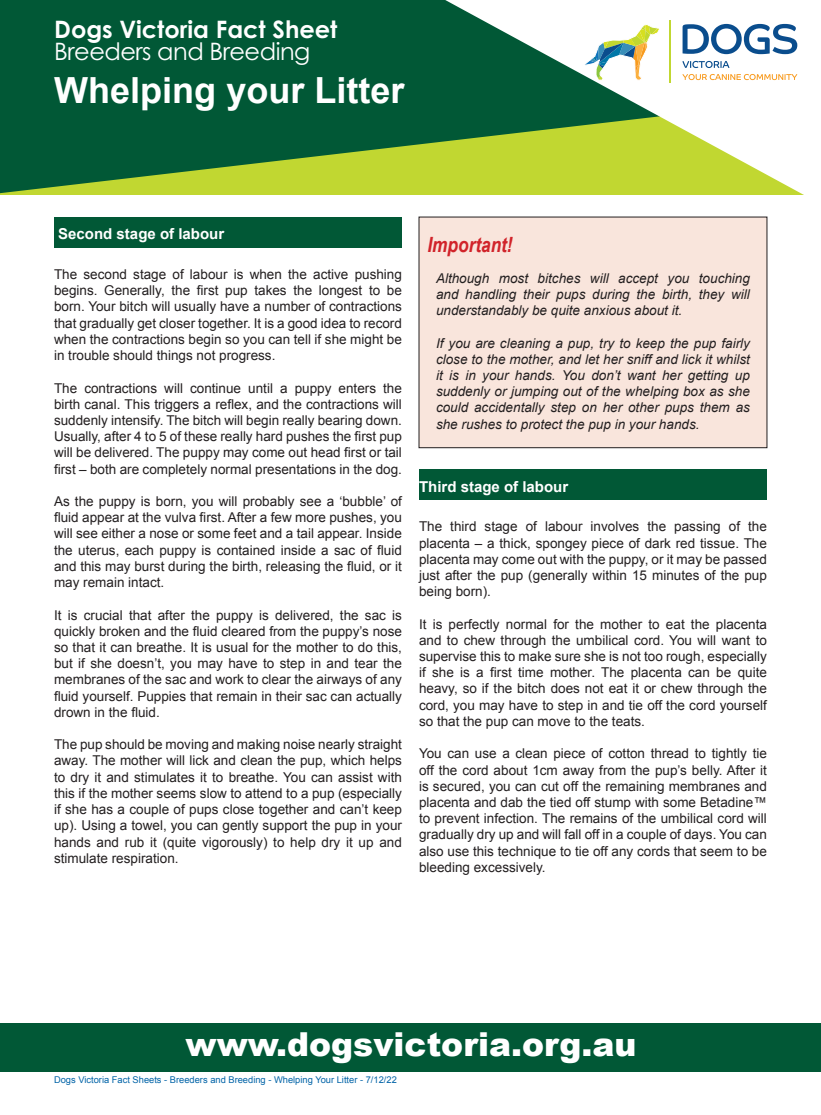
<style>
.page{position:relative;width:821px;height:1115px;background:#fff}
.page>*{position:absolute;margin:0;border:0;box-sizing:border-box;transform-origin:0 0}
.t1{font:700 36px "Arial";color:#fff}
.t2{font:900 33px "Arial";color:#fff}
.t3{font:700 24px "Century Gothic Pro";color:#fff}
.t4{font:24px "Century Gothic Pro";letter-spacing:-.02em;color:#fff}
.t5{font:italic 700 21px "Arial Narrow";color:#d1232a}
.t6{font:700 15px "Arial";color:#fff}
.t7{font:13.5px/16.2px "Arial";color:#231f20;text-align:justify}
.t8{font:italic 13.5px/16.2px "Arial";color:#231f20;text-align:justify}
.t9{font:9.3px "Arial";color:#0163a7}
</style>
<div class="page">
<div style="left:0;top:1022px;width:821px;height:49px;background:#015836"></div>
<div style="left:54px;top:217px;width:348px;height:31px;background:#015836"></div>
<div style="left:419px;top:217px;width:348px;height:230px;background:#f9e5dc"></div>
<div style="left:419px;top:217px;width:348px;height:231px;border:1px solid #231f20"></div>
<div style="left:419px;top:469px;width:348px;height:31px;background:#015836"></div>
<svg style="left:0;top:0;width:445px;height:193px;background:#1a6835"></svg>
<svg style="left:445px;top:0;width:359px;height:195px"></svg>
<svg style="left:682px;top:24px;width:115px;height:30px"></svg>
<svg style="left:682px;top:61px;width:47px;height:7px"></svg>
<svg style="left:682px;top:74px;width:115px;height:6px"></svg>
<hr style="left:669px;top:21px;width:1px;height:62px;background:#c1d731">
<svg style="left:581px;top:24px;width:79px;height:56px"></svg>
<p class="t3" style="left:54px;top:14px;width:284px">Dogs Victoria Fact Sheet</p>
<p class="t4" style="left:54px;top:37px;width:257px">Breeders and Breeding</p>
<p class="t1" style="left:54px;top:67px;width:352px">Whelping your Litter</p>
<p class="t6" style="left:58px;top:224px;width:167px">Second stage of labour</p>
<p class="t7" style="left:54px;top:266px;width:349px">The second stage of labour is when the active pushing begins. Generally, the first pup takes the longest to be born. Your bitch will usually have a number of contractions that gradually get closer together. It is a good idea to record when the contractions begin so you can tell if she might be in trouble should things not progress.</p>
<p class="t7" style="left:54px;top:380px;width:349px">The contractions will continue until a puppy enters the birth canal. This triggers a reflex, and the contractions will suddenly intensify. The bitch will begin really bearing down.<br>Usually, after 4 to 5 of these really hard pushes the first pup will be delivered. The puppy may come out head first or tail first – both are completely normal presentations in the dog.</p>
<p class="t7" style="left:54px;top:493px;width:349px">As the puppy is born, you will probably see a ‘bubble’ of fluid appear at the vulva first. After a few more pushes, you will see either a nose or some feet and a tail appear. Inside the uterus, each puppy is contained inside a sac of fluid and this may burst during the birth, releasing the fluid, or it may remain intact.</p>
<p class="t7" style="left:54px;top:606px;width:349px">It is crucial that after the puppy is delivered, the sac is quickly broken and the fluid cleared from the puppy’s nose so that it can breathe. It is usual for the mother to do this, but if she doesn’t, you may have to step in and tear the membranes of the sac and work to clear the airways of any fluid yourself. Puppies that remain in their sac can actually drown in the fluid.</p>
<p class="t7" style="left:54px;top:736px;width:349px">The pup should be moving and making noise nearly straight away. The mother will lick and clean the pup, which helps to dry it and stimulates it to breathe. You can assist with this if the mother seems slow to attend to a pup (especially if she has a couple of pups close together and can’t keep up). Using a towel, you can gently support the pup in your hands and rub it (quite vigorously) to help dry it up and stimulate respiration.</p>
<p class="t5" style="left:427px;top:229px;width:87px">Important!</p>
<p class="t8" style="left:436px;top:270px;width:315px">Although most bitches will accept you touching and handling their pups during the birth, they will understandably be quite anxious about it.</p>
<p class="t8" style="left:436px;top:335px;width:315px">If you are cleaning a pup, try to keep the pup fairly close to the mother, and let her sniff and lick it whilst it is in your hands. You don’t want her getting up suddenly or jumping out of the whelping box as she could accidentally step on her other pups them as she rushes to protect the pup in your hands.</p>
<p class="t6" style="left:419px;top:476px;width:151px">Third stage of labour</p>
<p class="t7" style="left:419px;top:518px;width:349px">The third stage of labour involves the passing of the placenta – a thick, spongey piece of dark red tissue. The placenta may come out with the puppy, or it may be passed just after the pup (generally within 15 minutes of the pup being born).</p>
<p class="t7" style="left:419px;top:615px;width:349px">It is perfectly normal for the mother to eat the placenta and to chew through the umbilical cord. You will want to supervise this to make sure she is not too rough, especially if she is a first time mother. The placenta can be quite heavy, so if the bitch does not eat it or chew through the cord, you may have to step in and tie off the cord yourself so that the pup can move to the teats.</p>
<p class="t7" style="left:419px;top:745px;width:349px">You can use a clean piece of cotton thread to tightly tie off the cord about 1cm away from the pup’s belly. After it is secured, you can cut off the remaining membranes and placenta and dab the tied off stump with some Betadine™ to prevent infection. The remains of the umbilical cord will gradually dry up and will fall off in a couple of days. You can also use this technique to tie off any cords that seem to be bleeding excessively.</p>
<p class="t2" style="left:185px;top:1019px;width:452px">www.dogsvictoria.org.au</p>
<p class="t9" style="left:54px;top:1073px;width:344px">Dogs Victoria Fact Sheets - Breeders and Breeding - Whelping Your Litter - 7/12/22</p>
</div>
